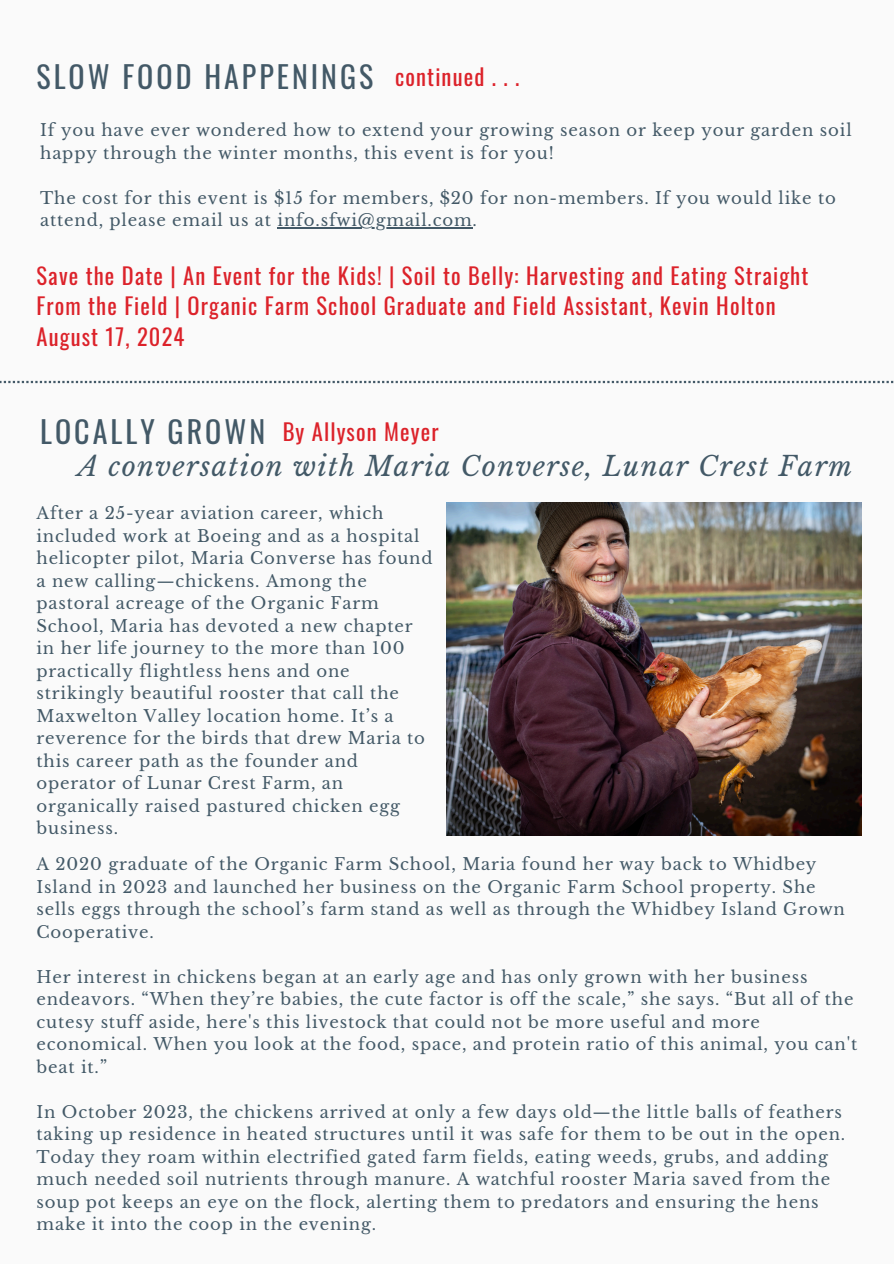
<style>
.page{position:relative;width:894px;height:1264px;background:#fff}
.page>*{position:absolute;margin:0;border:0;box-sizing:border-box;transform-origin:0 0}
.t1{font:30px "Oswald";letter-spacing:.1em;color:#435967}
.t2{font:italic 27px "Libre Baskerville";letter-spacing:.05em;color:#435967}
.t3{font:22.5px/30.3px "Oswald";letter-spacing:.05em;color:#dc222a}
.t4{font:16.5px/22.5px "Libre Baskerville";letter-spacing:.05em;color:#435967}
.s1{font-size:22.5px;color:#dc222a}
</style>
<div class="page">
<div style="left:0;top:0;width:893px;height:1263px;background:#fafafa"></div>
<svg style="left:0;top:381px;width:893px;height:2px"></svg>
<img style="left:446px;top:502px;width:414px;height:333px">
<hr style="left:277px;top:227px;width:195px;height:1px;background:#435967">
<p class="t1" style="left:36px;top:54px;width:484px">SLOW FOOD HAPPENINGS <span class="s1">continued . . .</span></p>
<h1 class="t4" style="left:40px;top:119px;width:812px">If you have ever wondered how to extend your growing season or keep your garden soil happy through the winter months, this event is for you!</h1>
<h3 class="t4" style="left:40px;top:187px;width:797px">The cost for this event is $15 for members, $20 for non-members. If you would like to attend, please email us at info.sfwi@gmail.com.</h3>
<h3 class="t3" style="left:37px;top:259px;width:773px">Save the Date | An Event for the Kids! | Soil to Belly: Harvesting and Eating Straight<br>From the Field | Organic Farm School Graduate and Field Assistant, Kevin Holton<br>August 17, 2024</h3>
<h1 class="t1" style="left:40px;top:408px;width:226px">LOCALLY GROWN</h1>
<p class="t3" style="left:282px;top:415px;width:157px">By Allyson Meyer</p>
<p class="t2" style="left:78px;top:449px;width:775px">A conversation with Maria Converse, Lunar Crest Farm</p>
<h3 class="t4" style="left:36px;top:502px;width:397px">After a 25-year aviation career, which included work at Boeing and as a hospital helicopter pilot, Maria Converse has found a new calling—chickens. Among the pastoral acreage of the Organic Farm School, Maria has devoted a new chapter in her life journey to the more than 100 practically flightless hens and one strikingly beautiful rooster that call the Maxwelton Valley location home. It’s a reverence for the birds that drew Maria to this career path as the founder and operator of Lunar Crest Farm, an organically raised pastured chicken egg business.</h3>
<p class="t4" style="left:36px;top:853px;width:809px">A 2020 graduate of the Organic Farm School, Maria found her way back to Whidbey Island in 2023 and launched her business on the Organic Farm School property. She sells eggs through the school’s farm stand as well as through the Whidbey Island Grown Cooperative.</p>
<p class="t4" style="left:36px;top:965px;width:822px">Her interest in chickens began at an early age and has only grown with her business endeavors. “When they’re babies, the cute factor is off the scale,” she says. “But all of the cutesy stuff aside, here's this livestock that could not be more useful and more economical. When you look at the food, space, and protein ratio of this animal, you can't beat it.”</p>
<p class="t4" style="left:36px;top:1100px;width:810px">In October 2023, the chickens arrived at only a few days old—the little balls of feathers taking up residence in heated structures until it was safe for them to be out in the open.<br>Today they roam within electrified gated farm fields, eating weeds, grubs, and adding much needed soil nutrients through manure. A watchful rooster Maria saved from the soup pot keeps an eye on the flock, alerting them to predators and ensuring the hens make it into the coop in the evening.</p>
</div>
